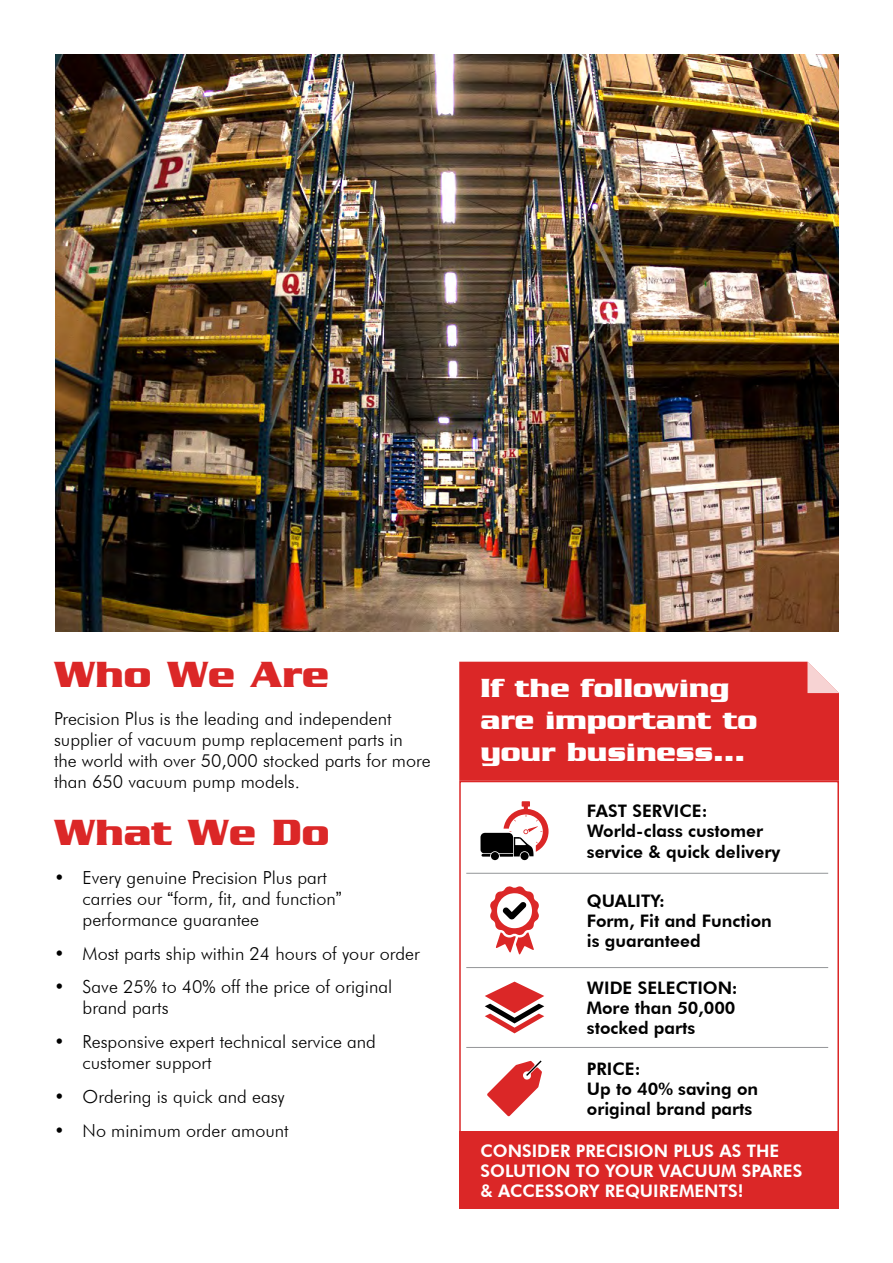
<style>
.page{position:relative;width:893px;height:1263px;background:#fff}
.page>*{position:absolute;margin:0;border:0;box-sizing:border-box;transform-origin:0 0}
.t1{font:700 37.5px "Serpentine";color:#db2727}
.t2{font:700 27px/32.4px "Serpentine";color:#fff}
.t3{font:300 18px/21px "Futura BT";color:#000}
.t4{font:800 17.25px/20.2px "Futura BT";color:#000}
.t5{font:800 17.25px/20.2px "Futura BT";color:#fff}
.s1{font-family:"Arial";font-weight:400}
</style>
<div class="page">
<svg style="left:480px;top:801px;width:69px;height:59px"></svg>
<svg style="left:490px;top:886px;width:49px;height:68px"></svg>
<svg style="left:485px;top:981px;width:59px;height:52px"></svg>
<svg style="left:487px;top:1060px;width:55px;height:56px"></svg>
<div style="left:459px;top:662px;width:380px;height:119px;background:#db2727"></div>
<hr style="left:466px;top:873px;width:362px;height:1px;background:#939598">
<hr style="left:466px;top:967px;width:362px;height:1px;background:#939598">
<hr style="left:466px;top:1047px;width:362px;height:1px;background:#939598">
<img style="left:55px;top:54px;width:784px;height:577px">
<svg style="left:807px;top:662px;width:32px;height:31px"></svg>
<div style="left:459px;top:1131px;width:380px;height:78px;background:#db2727"></div>
<h1 class="t1" style="left:54px;top:648px;width:276px">Who We Are</h1>
<p class="t3" style="left:54px;top:708px;width:378px">Precision Plus is the leading and independent supplier of vacuum pump replacement parts in<br>the world with over 50,000 stocked parts for more than 650 vacuum pump models.</p>
<h1 class="t1" style="left:54px;top:807px;width:277px">What We Do</h1>
<p class="t3" style="left:83px;top:867px;width:261px;text-indent:-29px">• Every genuine Precision Plus part carries our <span class="s1">“</span>form, fit, and function<span class="s1">” </span>performance guarantee</p>
<p class="t3" style="left:54px;top:942px;width:367px">• Most parts ship within 24 hours of your order</p>
<p class="t3" style="left:83px;top:976px;width:311px;text-indent:-29px">• Save 25% to 40% off the price of original brand parts</p>
<p class="t3" style="left:83px;top:1031px;width:295px;text-indent:-29px">• Responsive expert technical service and customer support</p>
<p class="t3" style="left:54px;top:1086px;width:232px">• Ordering is quick and easy</p>
<p class="t3" style="left:54px;top:1119px;width:236px">• No minimum order amount</p>
<h2 class="t2" style="left:480px;top:671px;width:278px">If the following are important to your business...</h2>
<p class="t4" style="left:587px;top:800px;width:195px">FAST SERVICE:<br>World-class customer service &amp; quick delivery</p>
<p class="t4" style="left:587px;top:890px;width:187px">QUALITY:<br>Form, Fit and Function is guaranteed</p>
<p class="t4" style="left:587px;top:977px;width:152px;text-align:justify">WIDE SELECTION:<br>More than 50,000 stocked parts</p>
<p class="t4" style="left:587px;top:1058px;width:173px">PRICE:<br>Up to 40% saving on original brand parts</p>
<p class="t5" style="left:480px;top:1140px;width:323px">CONSIDER PRECISION PLUS AS THE<br>SOLUTION TO YOUR VACUUM SPARES &amp; ACCESSORY REQUIREMENTS!</p>
</div>
